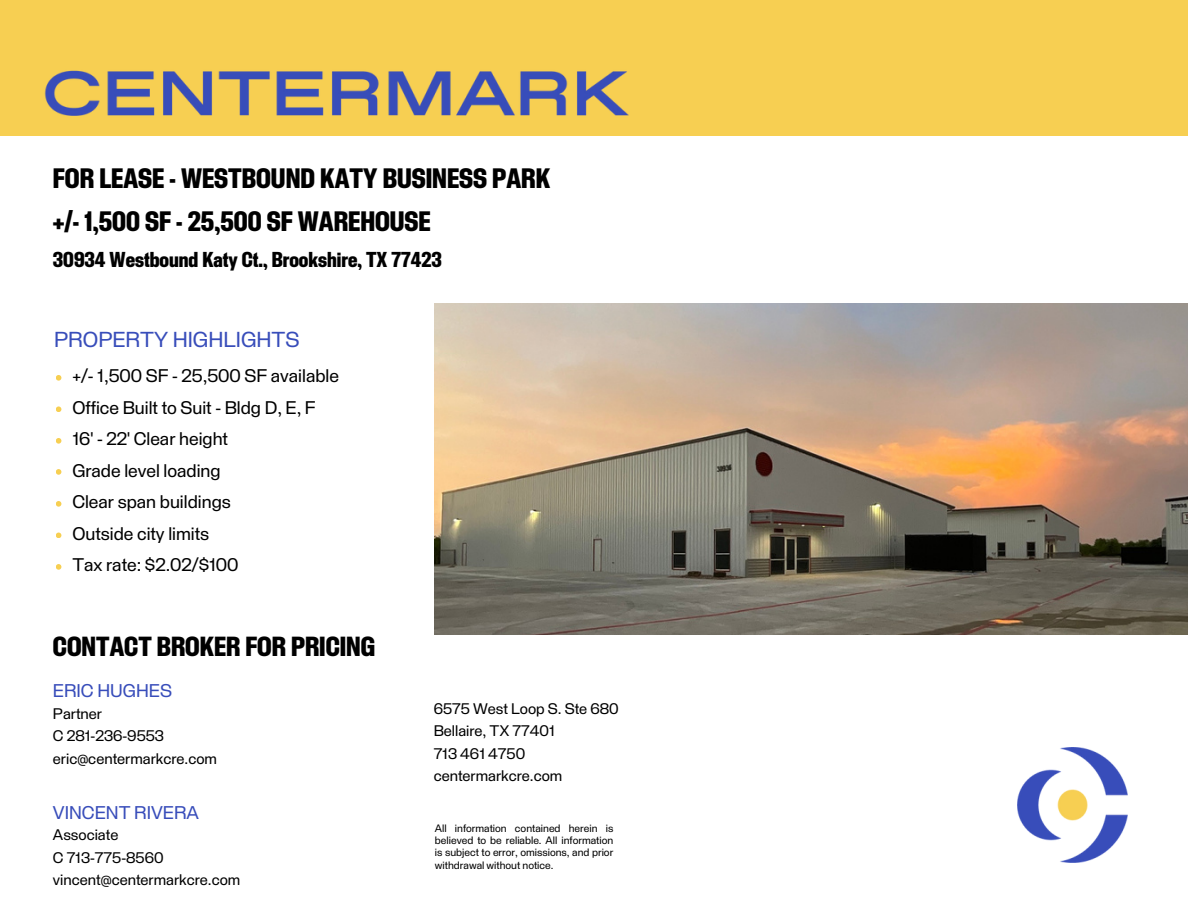
<style>
.page{position:relative;width:1188px;height:918px;background:#fff}
.page>*{position:absolute;margin:0;border:0;box-sizing:border-box;transform-origin:0 0}
.t1{font:700 27.45px/42.8px "Staff Condensed";color:#000}
.t2{font:700 27px "Staff Condensed";color:#000}
.t3{font:700 21.15px "Staff Condensed";color:#000}
.t4{font:21.15px "Staff";color:#384dba}
.t5{font:18px "Staff";color:#384dba}
.t6{font:17.85px/31.5px "Staff";color:#000}
.t7{font:15px/22.5px "Staff";color:#000}
.t8{font:10.5px/12.3px "Staff";color:#000;text-align:justify}
</style>
<div class="page">
<div style="left:0;top:0;width:1188px;height:136px;background:#f7cf52"></div>
<img style="left:44px;top:70px;width:585px;height:46px">
<img style="left:1017px;top:747px;width:110px;height:115px">
<svg style="left:56px;top:375px;width:5px;height:6px"></svg>
<svg style="left:56px;top:438px;width:5px;height:6px"></svg>
<svg style="left:56px;top:501px;width:5px;height:6px"></svg>
<svg style="left:56px;top:533px;width:5px;height:5px"></svg>
<svg style="left:56px;top:564px;width:5px;height:6px"></svg>
<svg style="left:56px;top:406px;width:5px;height:6px"></svg>
<svg style="left:56px;top:469px;width:5px;height:6px"></svg>
<img style="left:435px;top:304px;width:753px;height:330px">
<h1 class="t1" style="left:53px;top:159px;width:499px">FOR LEASE - WESTBOUND KATY BUSINESS PARK +/- 1,500 SF - 25,500 SF WAREHOUSE</h1>
<h1 class="t3" style="left:53px;top:250px;width:390px">30934 Westbound Katy Ct., Brookshire, TX 77423</h1>
<h3 class="t4" style="left:54px;top:330px;width:247px">PROPERTY HIGHLIGHTS</h3>
<p class="t6" style="left:72px;top:362px;width:268px">+/- 1,500 SF - 25,500 SF available<br>Office Built to Suit - Bldg D, E, F<br>16' - 22' Clear height<br>Grade level loading<br>Clear span buildings<br>Outside city limits<br>Tax rate: $2.02/$100</p>
<h5 class="t2" style="left:53px;top:635px;width:324px">CONTACT BROKER FOR PRICING</h5>
<h5 class="t5" style="left:53px;top:683px;width:121px">ERIC HUGHES</h5>
<h5 class="t7" style="left:53px;top:703px;width:166px">Partner<br>C 281-236-9553 eric@centermarkcre.com</h5>
<h5 class="t5" style="left:53px;top:805px;width:148px">VINCENT RIVERA</h5>
<h5 class="t7" style="left:53px;top:825px;width:189px">Associate<br>C 713-775-8560 vincent@centermarkcre.com</h5>
<p class="t7" style="left:434px;top:698px;width:187px">6575 West Loop S. Ste 680<br>Bellaire, TX 77401<br>713 461 4750 centermarkcre.com</p>
<p class="t8" style="left:435px;top:823px;width:180px">All information contained herein is believed to be reliable. All information is subject to error, omissions, and prior withdrawal without notice.</p>
</div>
